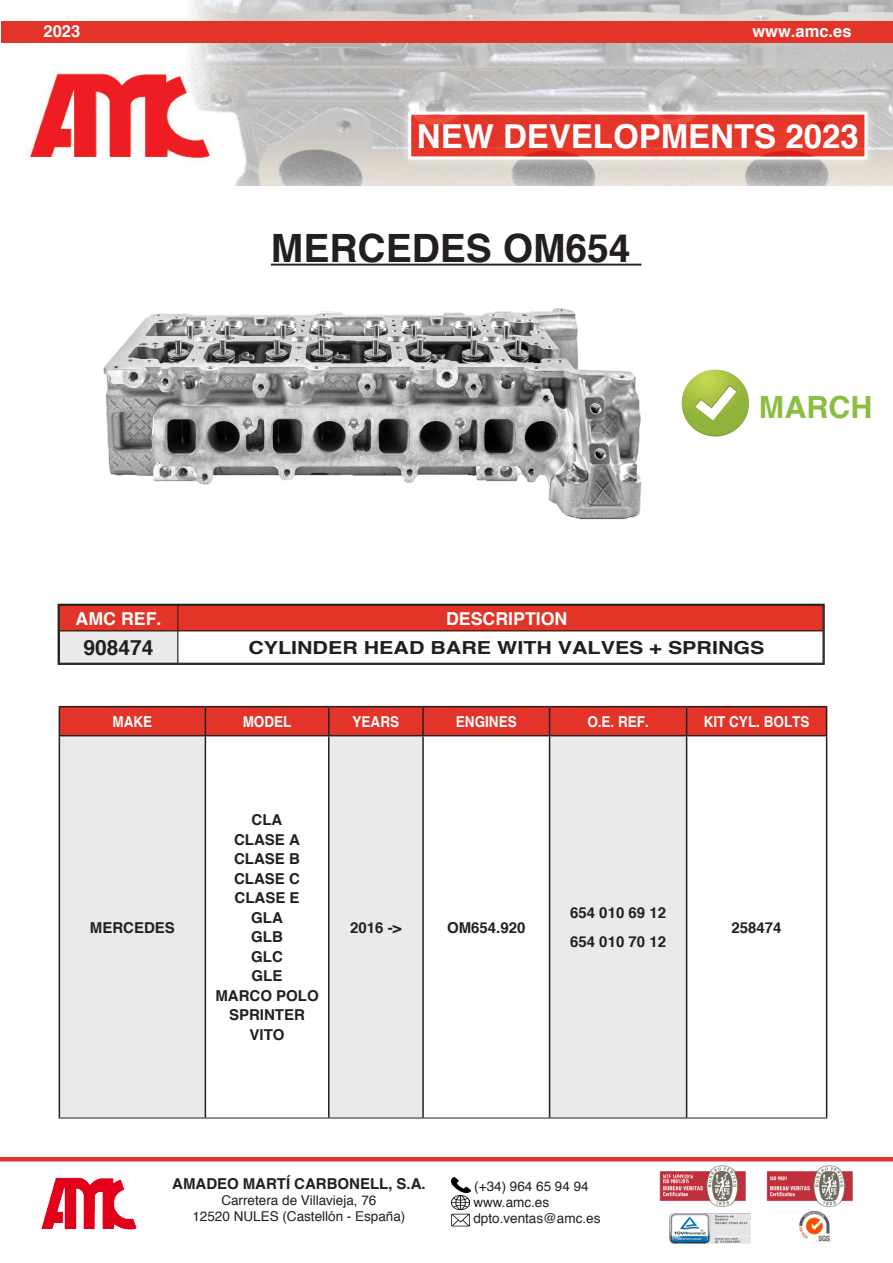
<style>
.page{position:relative;width:893px;height:1263px;background:#fff}
.page>*{position:absolute;margin:0;border:0;box-sizing:border-box;transform-origin:0 0}
.t1{font:700 39px "Helvetica";color:#231f20}
.t2{font:700 33px "Helvetica";color:#fff}
.t3{font:700 30.45px "Helvetica";color:#8bbd3f}
.t4{font:700 21px "Helvetica";color:#231f20}
.t5{font:700 18px "Helvetica";color:#231f20;scale:1.19 1}
.t6{font:700 17.7px "Helvetica";color:#fff}
.t7{font:700 16.5px "Helvetica";color:#fff}
.t8{font:700 15px "Helvetica";color:#231f20}
.t9{font:700 15px "Helvetica";color:#fff;scale:.9 1}
.t10{font:13.5px "Helvetica";color:#231f20}
</style>
<div class="page">
<img style="left:103px;top:308px;width:539px;height:212px">
<hr style="left:271px;top:264px;width:370px;height:2px;background:#231f20">
<img style="left:681px;top:369px;width:68px;height:68px">
<img style="left:188px;top:0;width:705px;height:186px">
<img style="left:30px;top:66px;width:184px;height:101px">
<div style="left:1px;top:21px;width:892px;height:22px;background:#e23429"></div>
<img style="left:451px;top:1177px;width:20px;height:16px">
<img style="left:451px;top:1195px;width:19px;height:32px">
<hr style="left:0;top:1157px;width:893px;height:4px;background:#e23429">
<img style="left:41px;top:1177px;width:96px;height:53px">
<div style="left:398px;top:102px;width:479px;height:67px;background:#fff;opacity:.75"></div>
<div style="left:410px;top:113px;width:456px;height:45px;background:#e23429"></div>
<div style="left:408px;top:112px;width:459px;height:47px;border:3px solid #fff"></div>
<div style="left:59px;top:631px;width:119px;height:32px;background:#eaeaeb"></div>
<div style="left:61px;top:607px;width:761px;height:24px;background:#e23429"></div>
<hr style="left:59px;top:631px;width:119px;height:1px;background:#000">
<hr style="left:178px;top:631px;width:645px;height:1px;background:#000">
<hr style="left:178px;top:631px;width:1px;height:32px;background:#000">
<div style="left:58px;top:604px;width:767px;height:61px;border:2px solid #231f20"></div>
<svg style="left:60px;top:736px;width:626px;height:382px;fill:#eaeaeb"></svg>
<hr style="left:59px;top:706px;width:146px;height:1px;background:#231f20">
<hr style="left:205px;top:706px;width:124px;height:1px;background:#231f20">
<hr style="left:329px;top:706px;width:94px;height:1px;background:#231f20">
<hr style="left:423px;top:706px;width:127px;height:1px;background:#231f20">
<hr style="left:550px;top:706px;width:137px;height:1px;background:#231f20">
<hr style="left:687px;top:706px;width:140px;height:1px;background:#231f20">
<svg style="left:59px;top:707px;width:768px;height:28px;background:#dc3328"></svg>
<hr style="left:59px;top:735px;width:146px;height:1px;background:#231f20">
<hr style="left:59px;top:736px;width:1px;height:382px;background:#231f20">
<hr style="left:205px;top:735px;width:124px;height:1px;background:#231f20">
<hr style="left:205px;top:736px;width:1px;height:382px;background:#231f20">
<hr style="left:329px;top:735px;width:94px;height:1px;background:#231f20">
<hr style="left:328px;top:736px;width:1px;height:382px;background:#231f20">
<hr style="left:423px;top:735px;width:127px;height:1px;background:#231f20">
<hr style="left:422px;top:736px;width:2px;height:382px;background:#231f20">
<hr style="left:550px;top:735px;width:137px;height:1px;background:#231f20">
<hr style="left:549px;top:736px;width:1px;height:382px;background:#231f20">
<hr style="left:687px;top:735px;width:140px;height:1px;background:#231f20">
<hr style="left:686px;top:736px;width:1px;height:382px;background:#231f20">
<hr style="left:826px;top:736px;width:1px;height:382px;background:#231f20">
<hr style="left:329px;top:1118px;width:94px;height:1px;background:#231f20">
<hr style="left:423px;top:1118px;width:127px;height:1px;background:#231f20">
<hr style="left:59px;top:1118px;width:146px;height:1px;background:#231f20">
<hr style="left:205px;top:1118px;width:124px;height:1px;background:#231f20">
<hr style="left:550px;top:1118px;width:137px;height:1px;background:#231f20">
<hr style="left:687px;top:1118px;width:140px;height:1px;background:#231f20">
<img style="left:659px;top:1165px;width:87px;height:42px">
<img style="left:766px;top:1165px;width:87px;height:42px">
<img style="left:799px;top:1210px;width:33px;height:33px">
<img style="left:669px;top:1214px;width:82px;height:30px">
<p class="t7" style="left:44px;top:21px;width:38px">2023</p>
<p class="t7" style="left:752px;top:21px;width:101px">www.amc.es</p>
<h2 class="t2" style="left:417px;top:116px;width:443px">NEW DEVELOPMENTS 2023</h2>
<p class="t1" style="left:271px;top:223px;width:361px">MERCEDES OM654</p>
<p class="t3" style="left:759px;top:388px;width:115px">MARCH</p>
<p class="t6" style="left:76px;top:607px;width:87px">AMC REF.</p>
<p class="t6" style="left:446px;top:607px;width:123px">DESCRIPTION</p>
<p class="t4" style="left:84px;top:634px;width:72px">908474</p>
<p class="t5" style="left:248px;top:636px;width:435px">CYLINDER HEAD BARE WITH VALVES + SPRINGS</p>
<p class="t9" style="left:112px;top:712px;width:46px">MAKE</p>
<p class="t9" style="left:243px;top:712px;width:56px">MODEL</p>
<p class="t9" style="left:353px;top:712px;width:53px">YEARS</p>
<p class="t9" style="left:456px;top:712px;width:69px">ENGINES</p>
<p class="t9" style="left:587px;top:712px;width:70px">O.E. REF.</p>
<p class="t9" style="left:704px;top:712px;width:119px">KIT CYL. BOLTS</p>
<p class="t8" style="left:90px;top:918px;width:87px">MERCEDES</p>
<p class="t8" style="left:252px;top:811px;width:32px">CLA</p>
<p class="t8" style="left:234px;top:830px;width:67px">CLASE A</p>
<p class="t8" style="left:234px;top:850px;width:67px">CLASE B</p>
<p class="t8" style="left:234px;top:869px;width:67px">CLASE C</p>
<p class="t8" style="left:235px;top:889px;width:67px">CLASE E</p>
<p class="t8" style="left:251px;top:908px;width:33px">GLA</p>
<p class="t8" style="left:251px;top:928px;width:33px">GLB</p>
<p class="t8" style="left:251px;top:947px;width:33px">GLC</p>
<p class="t8" style="left:252px;top:967px;width:32px">GLE</p>
<p class="t8" style="left:215px;top:986px;width:105px">MARCO POLO</p>
<p class="t8" style="left:229px;top:1006px;width:77px">SPRINTER</p>
<p class="t8" style="left:250px;top:1025px;width:37px">VITO</p>
<p class="t8" style="left:350px;top:918px;width:53px">2016 -&gt;</p>
<p class="t8" style="left:447px;top:918px;width:80px">OM654.920</p>
<p class="t8" style="left:570px;top:904px;width:97px">654 010 69 12</p>
<p class="t8" style="left:570px;top:932px;width:97px">654 010 70 12</p>
<p class="t8" style="left:172px;top:1174px;width:255px">AMADEO MARTÍ CARBONELL, S.A.</p>
<p class="t10" style="left:221px;top:1190px;width:157px">Carretera de Villavieja, 76</p>
<p class="t10" style="left:192px;top:1206px;width:215px">12520 NULES (Castellón - España)</p>
<p class="t10" style="left:474px;top:1175px;width:116px">(+34) 964 65 94 94</p>
<p class="t10" style="left:473px;top:1191px;width:77px">www.amc.es</p>
<p class="t10" style="left:473px;top:1208px;width:129px">dpto.ventas@amc.es</p>
<p class="t8" style="left:732px;top:918px;width:52px">258474</p>
</div>
